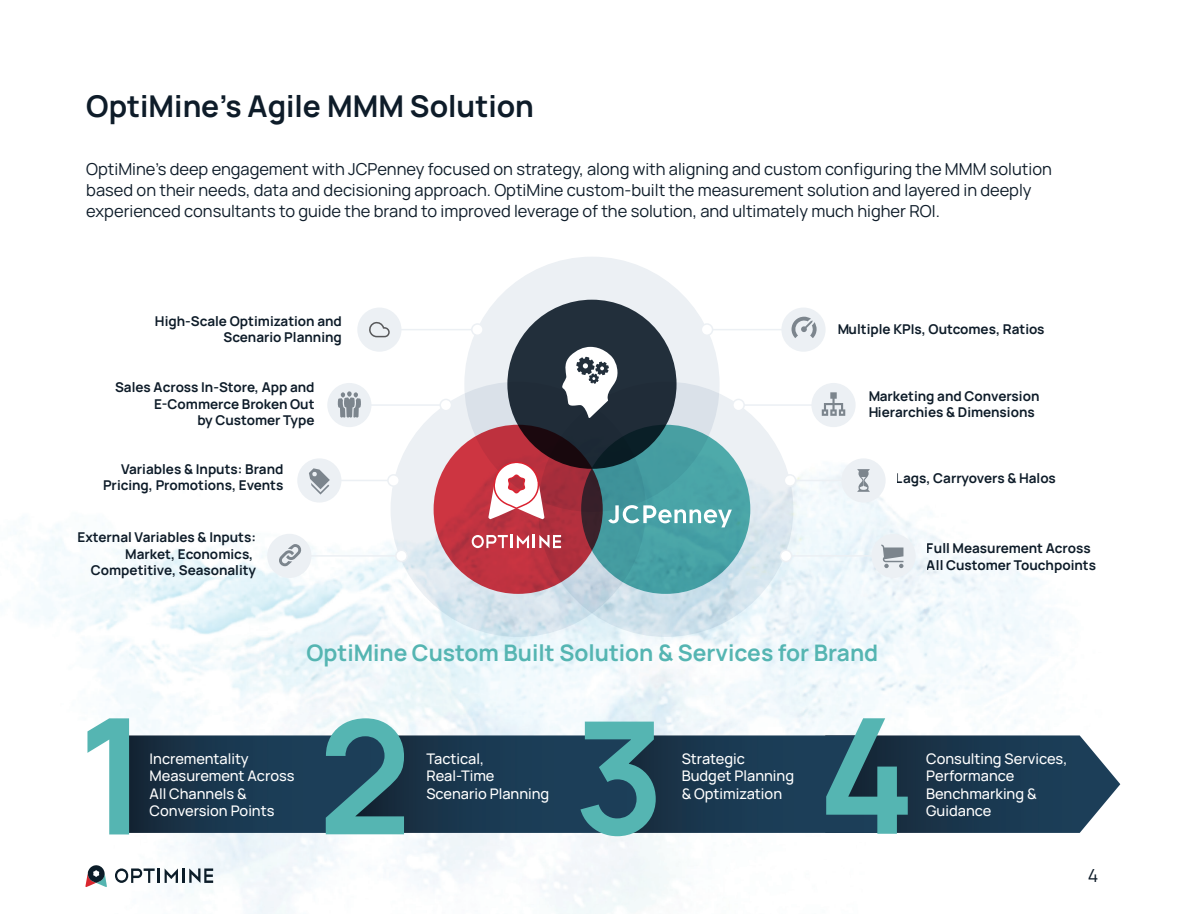
<style>
.page{position:relative;width:1188px;height:918px;background:#fff}
.page>*{position:absolute;margin:0;border:0;box-sizing:border-box;transform-origin:0 0}
.t1{font:700 161.25px "Manrope";color:#55b5b2}
.t2{font:700 160.35px "Manrope";color:#55b5b2}
.t3{font:700 156.3px "Manrope";color:#55b5b2}
.t4{font:700 30px "Manrope";color:#0e1c29}
.t5{font:700 22.8px "Manrope";color:#55b5b2}
.t6{font:18px "Manrope";color:#0e1c29}
.t7{font:16.5px/21px "Manrope";color:#0e1c29}
.t8{font:500 14.55px/17.5px "Manrope";color:#fff}
.t9{font:700 13.5px/16.2px "Manrope";color:#0e1c29;text-align:right}
.s1{font-size:157.95px}
</style>
<div class="page">
<img style="left:15px;top:339px;width:1106px;height:574px">
<svg style="left:85px;top:865px;width:22px;height:22px"></svg>
<svg style="left:115px;top:868px;width:40px;height:15px"></svg>
<hr style="left:157px;top:868px;width:3px;height:15px;background:#0c1d29">
<svg style="left:165px;top:868px;width:13px;height:15px"></svg>
<hr style="left:182px;top:868px;width:3px;height:15px;background:#0c1d29">
<svg style="left:189px;top:868px;width:24px;height:15px"></svg>
<svg style="left:117px;top:721px;width:1003px;height:112px;background:#395367"></svg>
<svg style="left:391px;top:382px;width:254px;height:254px;background:#e0e8ef"></svg>
<div style="left:465px;top:257px;width:254px;height:254px;background:#ecf0f4;border-radius:50%"></div>
<svg style="left:539px;top:382px;width:254px;height:254px;background:#d6e3ec"></svg>
<div style="left:507px;top:300px;width:170px;height:169px;background:#222f3b;border-radius:50%"></div>
<svg style="left:434px;top:425px;width:169px;height:169px;background:#ae2e3b"></svg>
<svg style="left:581px;top:425px;width:169px;height:169px;background:#418d92"></svg>
<svg style="left:608px;top:505px;width:124px;height:22px"></svg>
<svg style="left:488px;top:461px;width:56px;height:58px"></svg>
<svg style="left:472px;top:535px;width:89px;height:13px"></svg>
<svg style="left:562px;top:347px;width:56px;height:71px"></svg>
<hr style="left:786px;top:555px;width:85px;height:2px;background:#ecf0f4">
<svg style="left:780px;top:549px;width:12px;height:13px"></svg>
<hr style="left:707px;top:329px;width:97px;height:1px;background:#ecf0f4">
<svg style="left:702px;top:323px;width:11px;height:13px"></svg>
<div style="left:781px;top:308px;width:45px;height:44px;background:#ecf0f4;border-radius:50%"></div>
<hr style="left:739px;top:404px;width:95px;height:2px;background:#ecf0f4">
<svg style="left:732px;top:399px;width:13px;height:12px"></svg>
<div style="left:811px;top:383px;width:45px;height:44px;background:#ecf0f4;border-radius:50%"></div>
<hr style="left:790px;top:480px;width:74px;height:1px;background:#ecf0f4">
<svg style="left:784px;top:474px;width:12px;height:13px"></svg>
<div style="left:841px;top:458px;width:45px;height:45px;background:#ecf0f4;border-radius:50%"></div>
<div style="left:871px;top:534px;width:45px;height:44px;background:#ecf0f4;border-radius:50%"></div>
<hr style="left:379px;top:329px;width:98px;height:1px;background:#ecf0f4">
<svg style="left:471px;top:323px;width:11px;height:13px"></svg>
<div style="left:357px;top:308px;width:44px;height:44px;background:#ecf0f4;border-radius:50%"></div>
<hr style="left:349px;top:404px;width:97px;height:2px;background:#ecf0f4">
<svg style="left:440px;top:399px;width:12px;height:12px"></svg>
<div style="left:327px;top:383px;width:44px;height:44px;background:#ecf0f4;border-radius:50%"></div>
<hr style="left:319px;top:480px;width:75px;height:1px;background:#ecf0f4">
<svg style="left:387px;top:474px;width:13px;height:13px"></svg>
<div style="left:297px;top:458px;width:44px;height:45px;background:#ecf0f4;border-radius:50%"></div>
<hr style="left:289px;top:555px;width:112px;height:2px;background:#ecf0f4">
<svg style="left:395px;top:549px;width:13px;height:13px"></svg>
<div style="left:267px;top:534px;width:44px;height:44px;background:#ecf0f4;border-radius:50%"></div>
<svg style="left:857px;top:469px;width:13px;height:23px"></svg>
<svg style="left:822px;top:392px;width:23px;height:24px"></svg>
<svg style="left:792px;top:317px;width:25px;height:21px"></svg>
<svg style="left:309px;top:468px;width:21px;height:27px"></svg>
<svg style="left:279px;top:544px;width:22px;height:22px"></svg>
<svg style="left:338px;top:391px;width:23px;height:27px"></svg>
<svg style="left:881px;top:545px;width:22px;height:23px"></svg>
<svg style="left:369px;top:322px;width:21px;height:16px"></svg>
<h3 class="t4" style="left:86px;top:81px;width:449px">OptiMine’s Agile MMM Solution</h3>
<p class="t7" style="left:86px;top:158px;width:967px">OptiMine’s deep engagement with JCPenney focused on strategy, along with aligning and custom configuring the MMM solution based on their needs, data and decisioning approach. OptiMine custom-built the measurement solution and layered in deeply experienced consultants to guide the brand to improved leverage of the solution, and ultimately much higher ROI.</p>
<p class="t9" style="left:155px;top:311px;width:188px">High-Scale Optimization and<br>Scenario Planning</p>
<p class="t9" style="left:115px;top:378px;width:201px">Sales Across In-Store, App and<br>E-Commerce Broken Out<br>by Customer Type</p>
<p class="t9" style="left:103px;top:460px;width:182px">Variables &amp; Inputs: Brand<br>Pricing, Promotions, Events</p>
<p class="t9" style="left:78px;top:528px;width:180px">External Variables &amp; Inputs:<br>Market, Economics,<br>Competitive, Seasonality</p>
<p class="t9" style="left:837px;top:319px;width:209px">Multiple KPIs, Outcomes, Ratios</p>
<p class="t9" style="left:868px;top:387px;width:173px;text-align:left">Marketing and Conversion<br>Hierarchies &amp; Dimensions</p>
<p class="t9" style="left:896px;top:469px;width:161px">Lags, Carryovers &amp; Halos</p>
<p class="t9" style="left:927px;top:539px;width:171px;text-align:left">Full Measurement Across<br>All Customer Touchpoints</p>
<h3 class="t5" style="left:306px;top:633px;width:573px">OptiMine Custom Built Solution &amp; Services for Brand</h3>
<h1 class="t1" style="left:78px;top:641px;width:336px">1 <span class="s1">2</span></h1>
<p class="t8" style="left:150px;top:749px;width:146px">Incrementality<br>Measurement Across<br>All Channels &amp;<br>Conversion Points</p>
<p class="t8" style="left:426px;top:749px;width:124px">Tactical,<br>Real-Time<br>Scenario Planning</p>
<h3 class="t3" style="left:574px;top:646px;width:92px">3</h3>
<h2 class="t2" style="left:818px;top:641px;width:99px">4</h2>
<p class="t8" style="left:682px;top:749px;width:114px">Strategic<br>Budget Planning &amp; Optimization</p>
<p class="t8" style="left:926px;top:749px;width:143px">Consulting Services,<br>Performance<br>Benchmarking &amp;<br>Guidance</p>
<h3 class="t6" style="left:1088px;top:862px;width:12px">4</h3>
</div>
